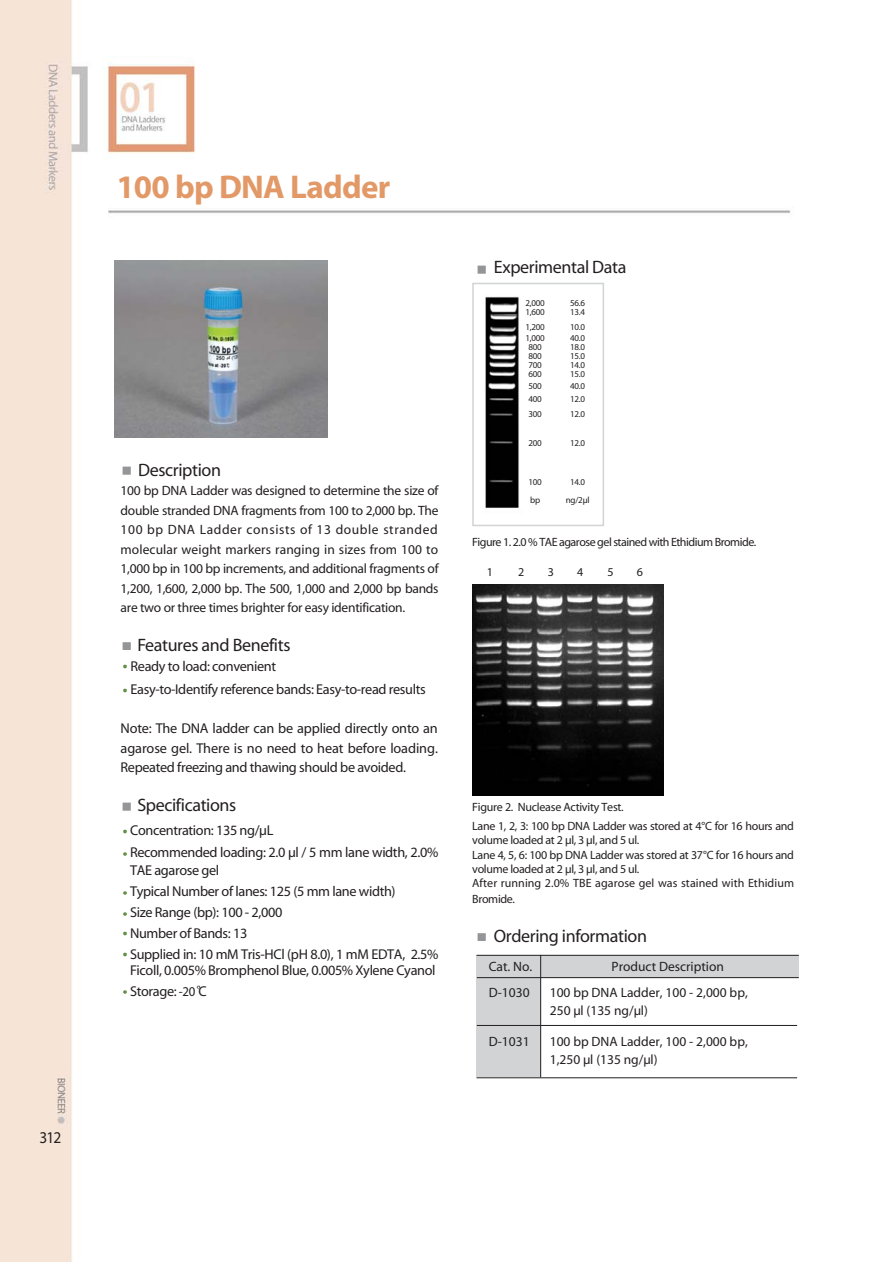
<style>
.page{position:relative;width:893px;height:1262px;background:#fff}
.page>*{position:absolute;margin:0;border:0;box-sizing:border-box;transform-origin:0 0}
.t1{font:700 33px "Myriad";letter-spacing:-.02em;color:#e29967}
.t2{font:18px "Myriad";letter-spacing:-.02em;color:#231f20}
.t3{font:16.5px "Myriad";color:#231f20;scale:.93 1}
.t4{font:14.25px/20.7px "Myriad";letter-spacing:-.025em;color:#231f20}
.t5{font:13.5px/19.5px "Myriad";color:#231f20}
.t6{font:12px/14.7px "Myriad";letter-spacing:-.025em;color:#231f20}
.t7{font:9px "Myriad";letter-spacing:-.025em;color:#231f20}
.s1{font-size:13.5px}
</style>
<div class="page">
<img style="left:0;top:0;width:799px;height:1261px">
<img style="left:117px;top:458px;width:18px;height:22px">
<img style="left:117px;top:633px;width:18px;height:23px">
<img style="left:117px;top:658px;width:15px;height:17px">
<img style="left:117px;top:682px;width:15px;height:17px">
<img style="left:117px;top:794px;width:18px;height:22px">
<img style="left:117px;top:824px;width:15px;height:16px">
<img style="left:117px;top:846px;width:15px;height:16px">
<img style="left:117px;top:885px;width:15px;height:17px">
<img style="left:117px;top:906px;width:15px;height:16px">
<img style="left:117px;top:926px;width:15px;height:16px">
<img style="left:117px;top:946px;width:15px;height:17px">
<img style="left:117px;top:984px;width:15px;height:16px">
<img style="left:196px;top:984px;width:16px;height:16px">
<img style="left:472px;top:256px;width:18px;height:23px">
<img style="left:472px;top:924px;width:18px;height:22px">
<img style="left:475px;top:286px;width:126px;height:237px">
<div style="left:472px;top:283px;width:132px;height:243px;border:2px solid #d1d3d4"></div>
<div style="left:476px;top:955px;width:322px;height:22px;background:#d1d3d4"></div>
<div style="left:476px;top:955px;width:65px;height:122px;background:#d1d3d4"></div>
<hr style="left:477px;top:977px;width:321px;height:1px;background:#231f20">
<hr style="left:540px;top:955px;width:1px;height:122px;background:#231f20">
<hr style="left:476px;top:955px;width:322px;height:1px;background:#231f20">
<hr style="left:477px;top:1025px;width:320px;height:1px;background:#231f20">
<hr style="left:476px;top:1077px;width:321px;height:1px;background:#231f20">
<div style="left:115px;top:260px;width:316px;height:185px;background:#fff"></div>
<img style="left:115px;top:260px;width:212px;height:177px">
<div style="left:521px;top:298px;width:78px;height:211px;background:#fff"></div>
<img style="left:472px;top:584px;width:191px;height:211px">
<div style="left:472px;top:566px;width:213px;height:17px;background:#fff"></div>
<p class="t3" style="left:39px;top:1131px;width:25px">312</p>
<h1 class="t1" style="left:116px;top:175px;width:275px">100 bp DNA Ladder</h1>
<p class="t2" style="left:138px;top:463px;width:84px">Description</p>
<p class="t5" style="left:121px;top:482px;width:319px;text-align:justify">100 bp DNA Ladder was designed to determine the size of double stranded DNA fragments from 100 to 2,000 bp. The 100 bp DNA Ladder consists of 13 double stranded molecular weight markers ranging in sizes from 100 to 1,000 bp in 100 bp increments, and additional fragments of 1,200, 1,600, 2,000 bp. The 500, 1,000 and 2,000 bp bands are two or three times brighter for easy identification.</p>
<p class="t2" style="left:137px;top:638px;width:155px">Features and Benefits</p>
<p class="t4" style="left:131px;top:655px;width:296px;line-height:23.7px">Ready to load: convenient<br>Easy-to-Identify reference bands: Easy-to-read results</p>
<p class="t4" style="left:121px;top:720px;width:319px;line-height:19.5px;text-align:justify">Note: The DNA ladder can be applied directly onto an agarose gel. There is no need to heat before loading.<br>Repeated freezing and thawing should be avoided.</p>
<p class="t2" style="left:137px;top:798px;width:100px">Specifications</p>
<p class="t4" style="left:130px;top:820px;width:310px;line-height:22.2px">Concentration: 135 ng/µL<br>Recommended loading: 2.0 µl / 5 mm lane width, 2.0%</p>
<p class="t4" style="left:130px;top:861px;width:310px">TAE agarose gel<br>Typical Number of lanes: 125 (5 mm lane width)<br>Size Range (bp): 100 - 2,000<br>Number of Bands: 13<br>Supplied in: 10 mM Tris-HCl (pH 8.0), 1 mM EDTA, 2.5%</p>
<p class="t4" style="left:130px;top:961px;width:307px">Ficoll, 0.005% Bromphenol Blue, 0.005% Xylene Cyanol<br>Storage: <span class="s1">-20</span> C</p>
<p class="t2" style="left:494px;top:260px;width:134px">Experimental Data</p>
<p class="t7" style="left:525px;top:299px;width:21px">2,000</p>
<p class="t7" style="left:570px;top:299px;width:17px">56.6</p>
<p class="t7" style="left:525px;top:308px;width:21px">1,600</p>
<p class="t7" style="left:570px;top:308px;width:17px">13.4</p>
<p class="t7" style="left:525px;top:324px;width:21px">1,200</p>
<p class="t7" style="left:570px;top:324px;width:17px">10.0</p>
<p class="t7" style="left:525px;top:334px;width:21px">1,000</p>
<p class="t7" style="left:570px;top:334px;width:17px">40.0</p>
<p class="t7" style="left:528px;top:343px;width:15px">800</p>
<p class="t7" style="left:570px;top:343px;width:17px">18.0</p>
<p class="t7" style="left:528px;top:352px;width:15px">800</p>
<p class="t7" style="left:570px;top:352px;width:17px">15.0</p>
<p class="t7" style="left:528px;top:361px;width:15px">700</p>
<p class="t7" style="left:570px;top:361px;width:17px">14.0</p>
<p class="t7" style="left:528px;top:370px;width:15px">600</p>
<p class="t7" style="left:570px;top:370px;width:17px">15.0</p>
<p class="t7" style="left:528px;top:382px;width:15px">500</p>
<p class="t7" style="left:570px;top:382px;width:17px">40.0</p>
<p class="t7" style="left:528px;top:396px;width:15px">400</p>
<p class="t7" style="left:570px;top:396px;width:17px">12.0</p>
<p class="t7" style="left:528px;top:411px;width:15px">300</p>
<p class="t7" style="left:570px;top:411px;width:17px">12.0</p>
<p class="t7" style="left:528px;top:439px;width:15px">200</p>
<p class="t7" style="left:570px;top:439px;width:17px">12.0</p>
<p class="t7" style="left:528px;top:478px;width:15px">100</p>
<p class="t7" style="left:570px;top:478px;width:17px">14.0</p>
<p class="t7" style="left:530px;top:496px;width:12px">bp</p>
<p class="t7" style="left:566px;top:496px;width:25px">ng/2µl</p>
<p class="t6" style="left:472px;top:536px;width:285px">Figure 1. 2.0 % TAE agarose gel stained with Ethidium Bromide.</p>
<p class="t6" style="left:487px;top:566px;width:8px">1</p>
<p class="t6" style="left:518px;top:566px;width:8px">2</p>
<p class="t6" style="left:547px;top:566px;width:8px">3</p>
<p class="t6" style="left:577px;top:566px;width:8px">4</p>
<p class="t6" style="left:607px;top:566px;width:8px">5</p>
<p class="t6" style="left:637px;top:566px;width:8px">6</p>
<p class="t6" style="left:472px;top:798px;width:323px;line-height:18.6px">Figure 2. Nuclease Activity Test.<br>Lane 1, 2, 3: 100 bp DNA Ladder was stored at 4°C for 16 hours and</p>
<p class="t6" style="left:472px;top:833px;width:323px">volume loaded at 2 µl, 3 µl, and 5 ul.<br>Lane 4, 5, 6: 100 bp DNA Ladder was stored at 37°C for 16 hours and volume loaded at 2 µl, 3 µl, and 5 ul.<br>After running 2.0% TBE agarose gel was stained with Ethidium Bromide.</p>
<p class="t2" style="left:494px;top:929px;width:155px">Ordering information</p>
<p class="t5" style="left:489px;top:958px;width:45px">Cat. No.</p>
<p class="t5" style="left:611px;top:958px;width:114px">Product Description</p>
<p class="t5" style="left:489px;top:983px;width:42px">D-1030</p>
<p class="t5" style="left:549px;top:984px;width:199px;line-height:18px">100 bp DNA Ladder, 100 - 2,000 bp,<br>250 µl (135 ng/µl)</p>
<p class="t5" style="left:489px;top:1032px;width:42px">D-1031</p>
<p class="t5" style="left:549px;top:1033px;width:199px;line-height:18px">100 bp DNA Ladder, 100 - 2,000 bp,<br>1,250 µl (135 ng/µl)</p>
</div>
